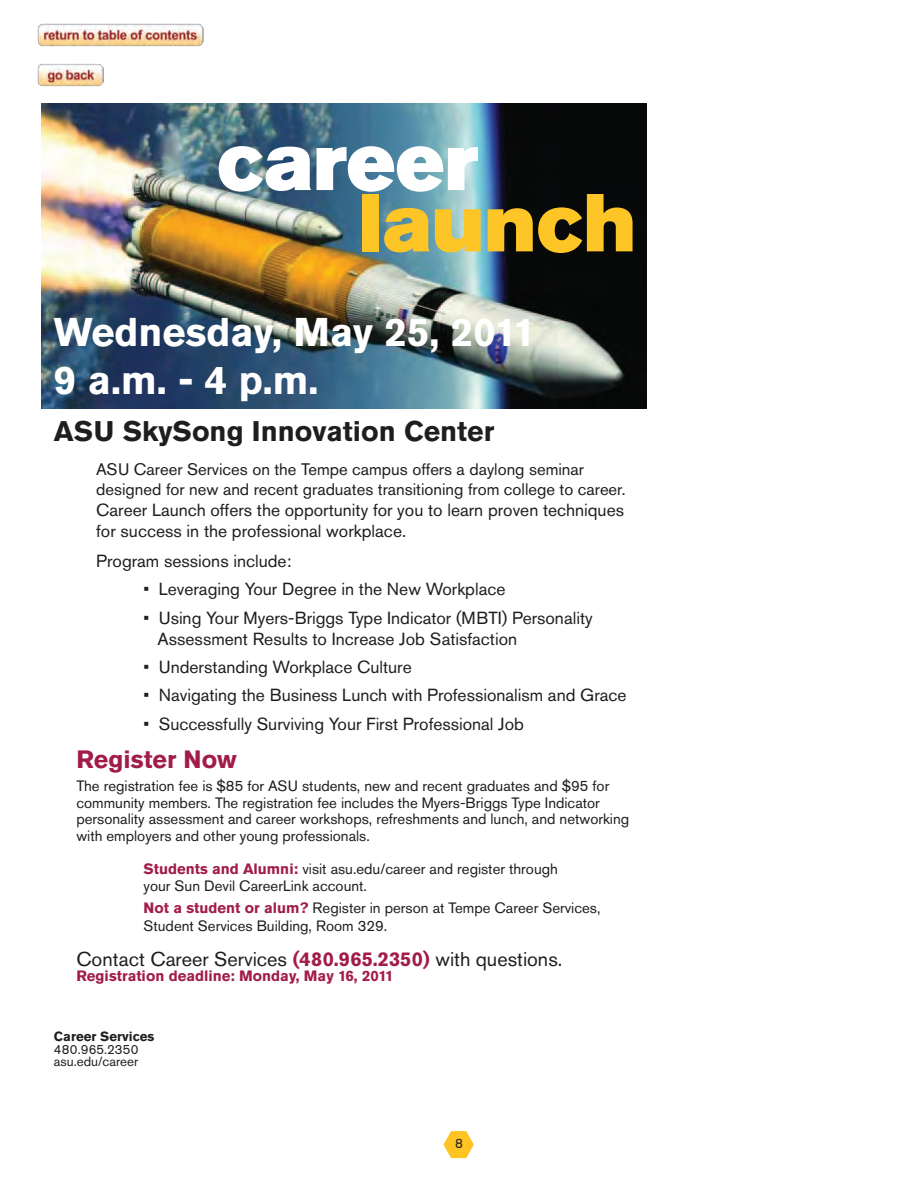
<style>
.page{position:relative;width:918px;height:1188px;background:#fff}
.page>*{position:absolute;margin:0;border:0;box-sizing:border-box;transform-origin:0 0}
.t1{font:81.3px "Akzidenz Grotesk Pro Super";color:#fff}
.t2{font:81.3px "Akzidenz Grotesk Pro Super";color:#fec526}
.t3{font:700 39.75px/47.7px "Akzidenz Grotesk Pro";color:#fff}
.t4{font:700 28.2px "Akzidenz Grotesk Pro";color:#201d1e}
.t5{font:700 24.9px "Akzidenz Grotesk Pro";color:#a21c48}
.t6{font:19.95px "Akzidenz Grotesk Pro";color:#201d1e}
.t7{font:17.4px/20.9px "Akzidenz Grotesk Pro";color:#201d1e}
.t8{font:16.65px/20px "Akzidenz Grotesk Pro";color:#201d1e}
.t9{font:14.85px/16.6px "Akzidenz Grotesk Pro";color:#201d1e}
.t10{font:700 14.85px "Akzidenz Grotesk Pro";color:#a21c48}
.t11{font:13.5px "Akzidenz Grotesk Pro";color:#231f20}
.t12{font:13.2px/12.5px "Akzidenz Grotesk Pro";color:#201d1e}
.t13{font:700 13.2px "Akzidenz Grotesk Pro";color:#201d1e}
.s1{font-weight:700;color:#a21c48}
</style>
<div class="page">
<svg style="left:443px;top:1131px;width:31px;height:27px"></svg>
<img style="left:38px;top:24px;width:166px;height:23px">
<img style="left:38px;top:63px;width:65px;height:23px">
<img style="left:42px;top:103px;width:604px;height:305px">
<h1 class="t1" style="left:217px;top:109px;width:263px">career</h1>
<h1 class="t2" style="left:359px;top:170px;width:279px">launch</h1>
<h2 class="t3" style="left:54px;top:308px;width:483px">Wednesday, May 25, 2011<br>9 a.m. - 4 p.m.</h2>
<h3 class="t4" style="left:54px;top:413px;width:442px">ASU SkySong Innovation Center</h3>
<p class="t8" style="left:96px;top:460px;width:531px">ASU Career Services on the Tempe campus offers a daylong seminar designed for new and recent graduates transitioning from college to career.</p>
<p class="t7" style="left:96px;top:500px;width:529px">Career Launch offers the opportunity for you to learn proven techniques for success in the professional workplace.</p>
<p class="t7" style="left:96px;top:550px;width:197px">Program sessions include:</p>
<p class="t7" style="left:143px;top:579px;width:364px">• Leveraging Your Degree in the New Workplace</p>
<p class="t7" style="left:158px;top:607px;width:437px;text-indent:-14px">• Using Your Myers-Briggs Type Indicator (MBTI) Personality<br>Assessment Results to Increase Job Satisfaction</p>
<p class="t7" style="left:144px;top:656px;width:270px">• Understanding Workplace Culture</p>
<p class="t7" style="left:144px;top:685px;width:485px">• Navigating the Business Lunch with Professionalism and Grace</p>
<p class="t7" style="left:144px;top:713px;width:382px">• Successfully Surviving Your First Professional Job</p>
<h3 class="t5" style="left:76px;top:743px;width:162px">Register Now</h3>
<p class="t9" style="left:76px;top:777px;width:554px">The registration fee is $85 for ASU students, new and recent graduates and $95 for community members. The registration fee includes the Myers-Briggs Type Indicator personality assessment and career workshops, refreshments and lunch, and networking with employers and other young professionals.</p>
<p class="t9" style="left:144px;top:860px;width:416px"><span class="s1">Students and Alumni:</span> visit asu.edu/career and register through your Sun Devil CareerLink account.</p>
<p class="t9" style="left:144px;top:899px;width:458px;line-height:17.9px"><span class="s1">Not a student or alum?</span> Register in person at Tempe Career Services,<br>Student Services Building, Room 329.</p>
<h3 class="t6" style="left:76px;top:946px;width:488px">Contact Career Services <span class="s1">(480.965.2350)</span> with questions.</h3>
<p class="t10" style="left:76px;top:967px;width:319px">Registration deadline: Monday, May 16, 2011</p>
<p class="t13" style="left:54px;top:1028px;width:102px">Career Services</p>
<p class="t12" style="left:54px;top:1043px;width:86px">480.965.2350 asu.edu/career</p>
<p class="t11" style="left:455px;top:1135px;width:9px">8</p>
</div>
